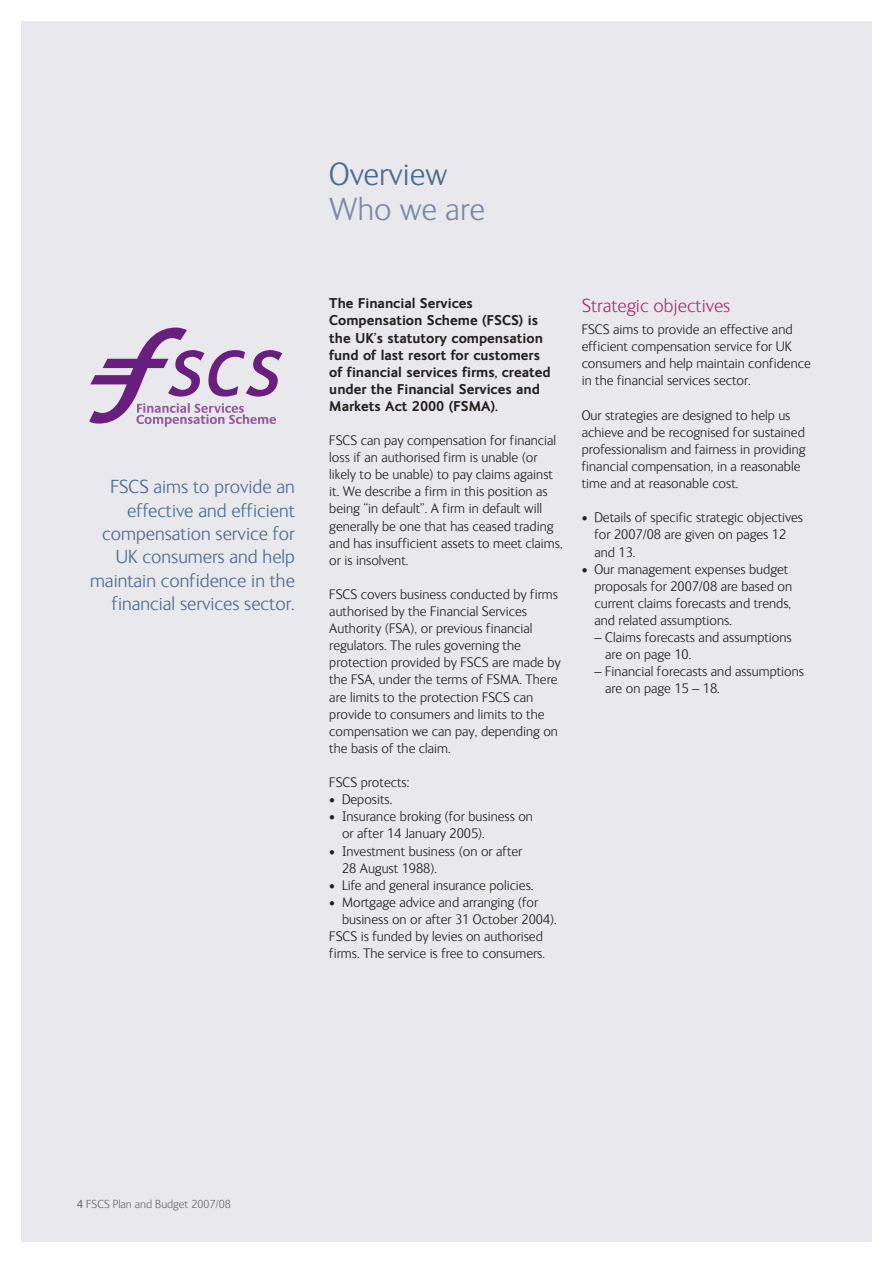
<style>
.page{position:relative;width:894px;height:1264px;background:#fff}
.page>*{position:absolute;margin:0;border:0;box-sizing:border-box;transform-origin:0 0}
.t1{font:300 33px "FS Ingrid";color:#4a6a8e}
.t2{font:300 33px "FS Ingrid";color:#7c8aa7}
.t3{font:300 19.5px/23.4px "FS Ingrid";color:#4a6a8e;text-align:right}
.t4{font:300 19.5px "FS Ingrid";color:#a9316e}
.t5{font:300 14.25px/17.1px "FS Ingrid";color:#231f1f}
.t6{font:700 14.25px/17.1px "FS Ingrid";color:#231f1f}
.t7{font:300 12px "FS Ingrid";color:#6c6d70}
.s1{font-weight:400}
</style>
<div class="page">
<div style="left:21px;top:21px;width:851px;height:1221px;background:#e8e8ed"></div>
<h2 class="t3" style="left:90px;top:477px;width:206px">FSCS aims to provide an effective and efficient compensation service for<br>UK consumers and help maintain confidence in the financial services sector.</h2>
<h1 class="t1" style="left:329px;top:162px;width:119px">Overview</h1>
<h1 class="t2" style="left:329px;top:196px;width:157px">Who we are</h1>
<p class="t6" style="left:329px;top:297px;width:223px">The Financial Services<br>Compensation Scheme (FSCS) is the UK’s statutory compensation fund of last resort for customers of financial services firms, created under the Financial Services and<br>Markets Act 2000 (FSMA).</p>
<p class="t5" style="left:329px;top:433px;width:235px">FSCS can pay compensation for financial loss if an authorised firm is unable (or likely to be unable) to pay claims against it. We describe a firm in this position as being “in default”. A firm in default will generally be one that has ceased trading and has insufficient assets to meet claims, or is insolvent.</p>
<p class="t5" style="left:329px;top:587px;width:233px">FSCS covers business conducted by firms authorised by the Financial Services Authority (FSA), or previous financial regulators. The rules governing the protection provided by FSCS are made by the FSA, under the terms of FSMA. There are limits to the protection FSCS can provide to consumers and limits to the compensation we can pay, depending on the basis of the claim.</p>
<p class="t5" style="left:329px;top:775px;width:81px">FSCS protects:</p>
<p class="t5" style="left:329px;top:792px;width:65px">• Deposits.</p>
<p class="t5" style="left:342px;top:809px;width:192px;text-indent:-13px">• Insurance broking (for business on or after 14 January 2005).</p>
<p class="t5" style="left:342px;top:843px;width:182px;text-indent:-13px">• Investment business (on or after<br>28 August 1988).</p>
<p class="t5" style="left:329px;top:878px;width:206px">• Life and general insurance policies.</p>
<p class="t5" style="left:329px;top:895px;width:210px">• Mortgage advice and arranging (for</p>
<p class="t5" style="left:342px;top:912px;width:216px">business on or after 31 October 2004).</p>
<p class="t5" style="left:329px;top:929px;width:215px">FSCS is funded by levies on authorised</p>
<p class="t5" style="left:329px;top:946px;width:217px">firms. The service is free to consumers.</p>
<h2 class="t4" style="left:581px;top:298px;width:150px">Strategic objectives</h2>
<p class="t5" style="left:581px;top:322px;width:231px">FSCS aims to provide an effective and efficient compensation service for UK consumers and help maintain confidence in the financial services sector.</p>
<p class="t5" style="left:581px;top:408px;width:225px">Our strategies are designed to help us achieve and be recognised for sustained professionalism and fairness in providing financial compensation, in a reasonable time and at reasonable cost.</p>
<p class="t5" style="left:594px;top:510px;width:210px;text-indent:-13px">• Details of specific strategic objectives for 2007/08 are given on pages 12 and 13.</p>
<p class="t5" style="left:594px;top:562px;width:199px;text-indent:-13px">• Our management expenses budget proposals for 2007/08 are based on current claims forecasts and trends, and related assumptions.</p>
<p class="t5" style="left:605px;top:630px;width:188px;text-indent:-11px">– Claims forecasts and assumptions are on page 10.</p>
<p class="t5" style="left:605px;top:664px;width:200px;text-indent:-11px">– Financial forecasts and assumptions are on page 15 – 18.</p>
<p class="t7" style="left:77px;top:1199px;width:155px"><span class="s1">4</span> FSCS Plan and Budget 2007/08</p>
</div>
